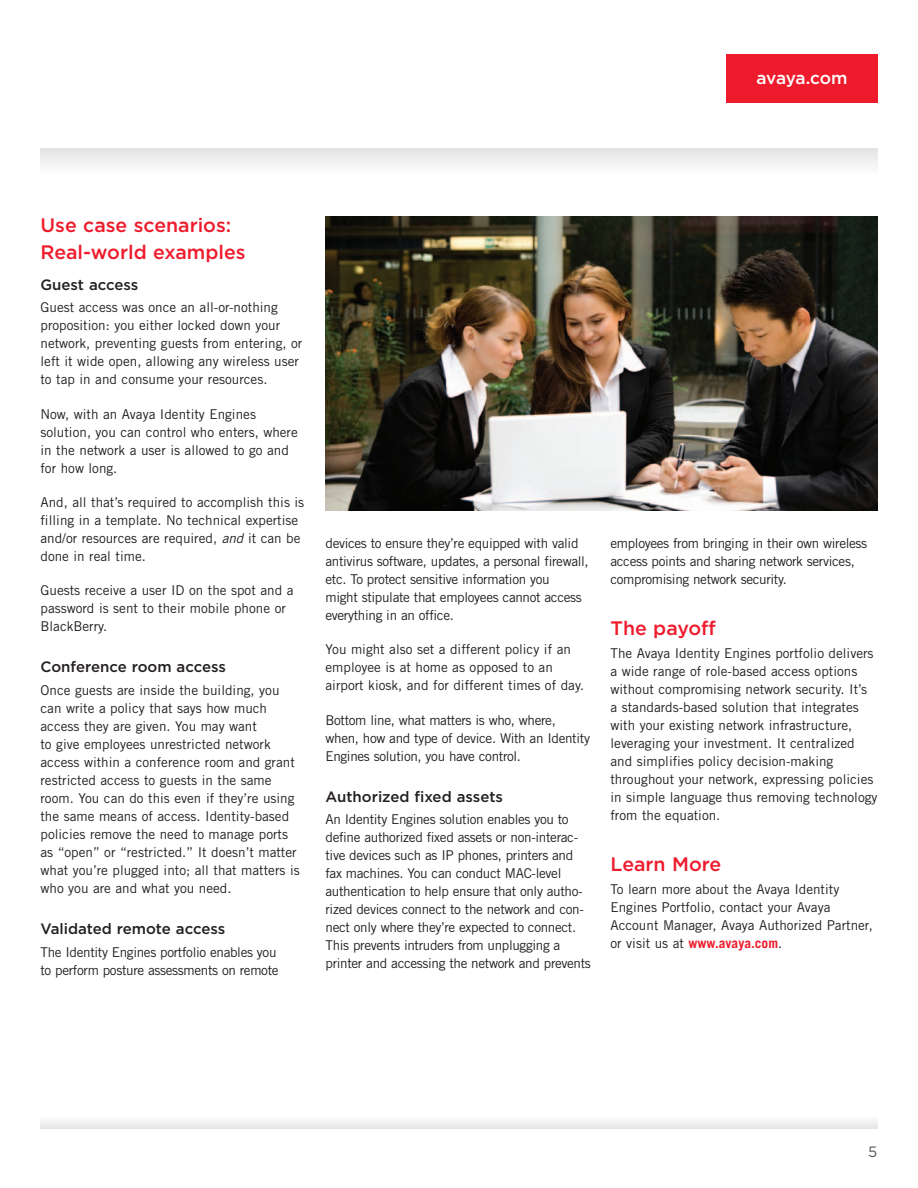
<style>
.page{position:relative;width:918px;height:1188px;background:#fff}
.page>*{position:absolute;margin:0;border:0;box-sizing:border-box;transform-origin:0 0}
.sub_head_PMS_485_cmy{font:500 19.5px/27px "Gotham";color:#ee1b2c}
.Collateral_Box{font:500 17.25px "Gotham";letter-spacing:-.02em;color:#fff}
.second_subhead{font:500 15px "Gotham";color:#231f20}
.page_number{font:15px "Gotham";color:#57585a}
.body_copy{font:13.5px/18px "Trade Gothic";color:#231f20}
.body_copy-2{font:13.5px/18px "Trade Gothic";letter-spacing:-.025em;color:#231f20}
.s1{font-style:italic}
.s2{font-weight:700;color:#ee1b2c}
</style>
<div class="page">
<div style="left:40px;top:1115px;width:838px;height:14px;background:#f1f2f3"></div>
<div style="left:40px;top:148px;width:838px;height:27px;background:linear-gradient(to right,#f0f0f1,#f0f0f1)"></div>
<div style="left:726px;top:54px;width:152px;height:49px;background:#ee1b2c"></div>
<img style="left:326px;top:216px;width:552px;height:295px">
<p class="Collateral_Box" style="left:756px;top:68px;width:92px">avaya.com</p>
<p class="sub_head_PMS_485_cmy" style="left:40px;top:211px;width:207px">Use case scenarios:<br>Real-world examples</p>
<p class="second_subhead" style="left:40px;top:276px;width:99px">Guest access</p>
<p class="body_copy" style="left:40px;top:298px;width:263px">Guest access was once an all-or-nothing proposition: you either locked down your network, preventing guests from entering, or left it wide open, allowing any wireless user to tap in and consume your resources.</p>
<p class="body_copy" style="left:40px;top:405px;width:259px">Now, with an Avaya Identity Engines solution, you can control who enters, where in the network a user is allowed to go and for how long.</p>
<p class="body_copy" style="left:40px;top:493px;width:265px">And, all that’s required to accomplish this is filling in a template. No technical expertise and/or resources are required, <span class="s1">and</span> it can be done in real time.</p>
<p class="body_copy" style="left:40px;top:581px;width:254px">Guests receive a user ID on the spot and a password is sent to their mobile phone or<br>BlackBerry.</p>
<p class="second_subhead" style="left:40px;top:659px;width:187px">Conference room access</p>
<p class="body_copy" style="left:40px;top:681px;width:261px">Once guests are inside the building, you can write a policy that says how much access they are given. You may want<br>to give employees unrestricted network access within a conference room and grant restricted access to guests in the same room. You can do this even if they’re using the same means of access. Identity-based policies remove the need to manage ports as “open” or “restricted.” It doesn’t matter what you’re plugged into; all that matters is who you are and what you need.</p>
<p class="second_subhead" style="left:40px;top:920px;width:186px">Validated remote access</p>
<p class="body_copy-2" style="left:40px;top:943px;width:240px">The Identity Engines portfolio enables you to perform posture assessments on remote</p>
<p class="body_copy-2" style="left:326px;top:534px;width:265px">devices to ensure they’re equipped with valid antivirus software, updates, a personal firewall, etc. To protect sensitive information you<br>might stipulate that employees cannot access everything in an office.</p>
<p class="body_copy" style="left:326px;top:640px;width:260px">You might also set a different policy if an employee is at home as opposed to an airport kiosk, and for different times of day.</p>
<p class="body_copy-2" style="left:326px;top:711px;width:266px">Bottom line, what matters is who, where, when, how and type of device. With an Identity<br>Engines solution, you have control.</p>
<p class="second_subhead" style="left:326px;top:788px;width:179px">Authorized fixed assets</p>
<p class="body_copy-2" style="left:326px;top:810px;width:267px">An Identity Engines solution enables you to define authorized fixed assets or non-interac&shy;tive devices such as IP phones, printers and fax machines. You can conduct MAC-level authentication to help ensure that only autho&shy;rized devices connect to the network and con&shy;nect only where they’re expected to connect.<br>This prevents intruders from unplugging a printer and accessing the network and prevents</p>
<p class="body_copy-2" style="left:610px;top:534px;width:258px">employees from bringing in their own wireless access points and sharing network services, compromising network security.</p>
<p class="sub_head_PMS_485_cmy" style="left:610px;top:614px;width:107px">The payoff</p>
<p class="body_copy" style="left:610px;top:644px;width:269px">The Avaya Identity Engines portfolio delivers a wide range of role-based access options without compromising network security. It’s<br>a standards-based solution that integrates with your existing network infrastructure, leveraging your investment. It centralized and simplifies policy decision-making throughout your network, expressing policies in simple language thus removing technology from the equation.</p>
<p class="sub_head_PMS_485_cmy" style="left:610px;top:850px;width:112px">Learn More</p>
<p class="body_copy" style="left:610px;top:880px;width:264px">To learn more about the Avaya Identity Engines Portfolio, contact your Avaya Account Manager, Avaya Authorized Partner, or visit us at <span class="s2">www.avaya.com</span>.</p>
<p class="page_number" style="left:868px;top:1143px;width:11px">5</p>
</div>
